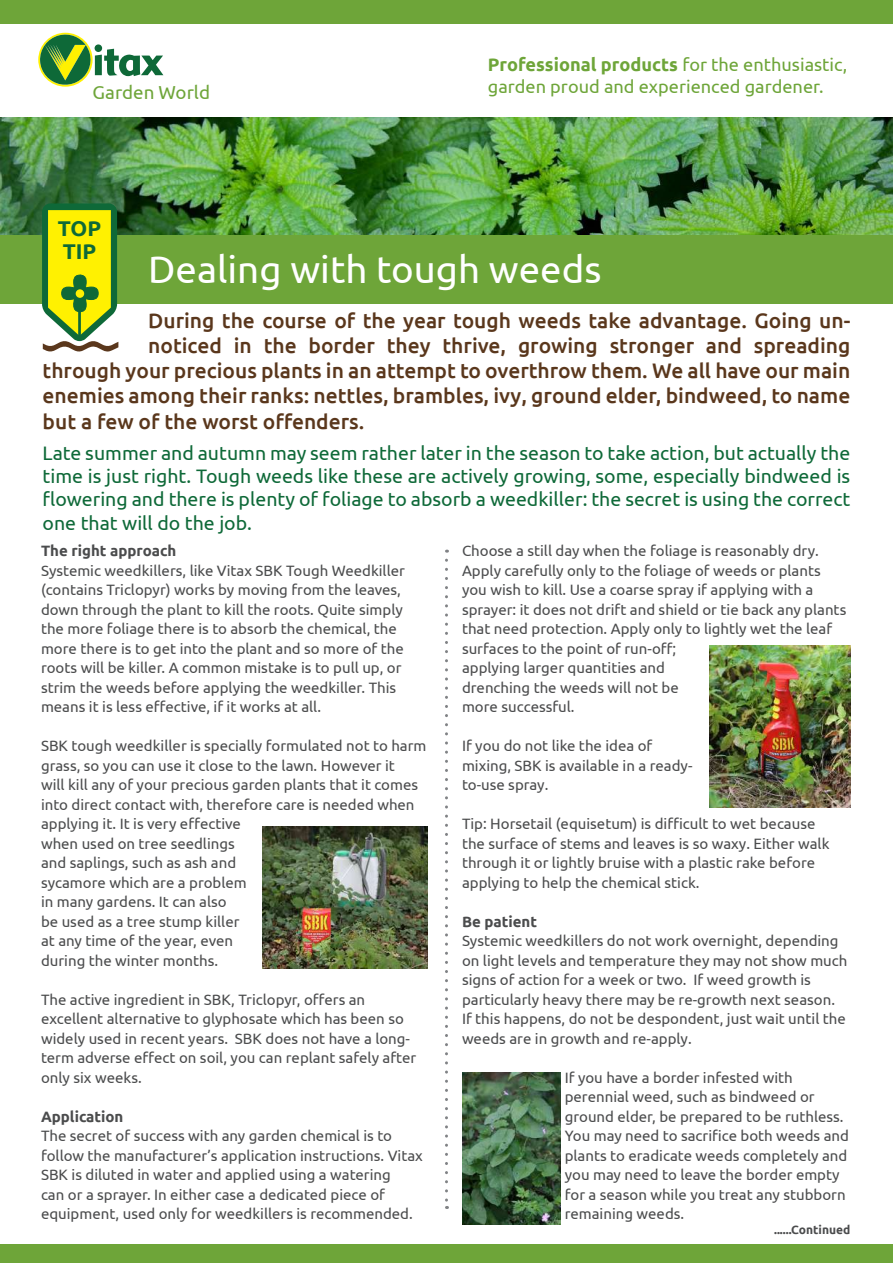
<style>
.page{position:relative;width:893px;height:1263px;background:#fff}
.page>*{position:absolute;margin:0;border:0;box-sizing:border-box;transform-origin:0 0}
.t1{font:38.4px "Ubuntu";color:#fff}
.t2{font:700 21.3px/23px "Ubuntu";color:#0e6938}
.t3{font:500 21px "Ubuntu";color:#5a371c}
.t4{font:19.5px/23.4px "Ubuntu";color:#0e6938;text-align:justify}
.t5{font:18.75px "Ubuntu";color:#6ea539}
.t6{font:18.15px/21.8px "Ubuntu";color:#6ea539}
.t7{font:15px/19.5px "Ubuntu";color:#4b4c4d}
.t8{font:700 15px "Ubuntu";color:#4b4c4d}
.t9{font:700 12px "Ubuntu";color:#4b4c4d}
.s1{font-weight:700}
</style>
<div class="page">
<img style="left:0;top:117px;width:893px;height:118px">
<img style="left:262px;top:826px;width:166px;height:142px">
<div style="left:0;top:0;width:893px;height:23px;background:#6ea539"></div>
<div style="left:0;top:1244px;width:893px;height:19px;background:#6ea539"></div>
<svg style="left:39px;top:32px;width:124px;height:54px"></svg>
<div style="left:95px;top:44px;width:7px;height:8px;background:#0e6938;border-radius:50%"></div>
<svg style="left:445px;top:560px;width:3px;height:649px"></svg>
<div style="left:0;top:235px;width:893px;height:68px;background:#6ea539"></div>
<svg style="left:42px;top:203px;width:76px;height:149px;background:#b7c633"></svg>
<div style="left:76px;top:289px;width:8px;height:9px;background:#fff101;border-radius:50%"></div>
<img style="left:709px;top:645px;width:141px;height:162px">
<img style="left:462px;top:1073px;width:98px;height:151px">
<p class="t5" style="left:93px;top:81px;width:119px">Garden World</p>
<p class="t6" style="left:488px;top:54px;width:361px"><span class="s1">Professional products</span> for the enthusiastic, garden proud and experienced gardener.</p>
<h2 class="t2" style="left:58px;top:217px;width:45px">TOP<br>TIP</h2>
<h1 class="t1" style="left:148px;top:246px;width:455px">Dealing with tough weeds</h1>
<h3 class="t3" style="left:148px;top:307px;width:704px">During the course of the year tough weeds take advantage. Going un-</h3>
<h3 class="t3" style="left:148px;top:332px;width:704px">noticed in the border they thrive, growing stronger and spreading</h3>
<h3 class="t3" style="left:43px;top:357px;width:809px">through your precious plants in an attempt to overthrow them. We all have our main</h3>
<h3 class="t3" style="left:43px;top:383px;width:809px">enemies among their ranks: nettles, brambles, ivy, ground elder, bindweed, to name</h3>
<h3 class="t3" style="left:43px;top:408px;width:323px">but a few of the worst offenders.</h3>
<p class="t4" style="left:43px;top:440px;width:809px">Late summer and autumn may seem rather later in the season to take action, but actually the time is just right. Tough weeds like these are actively growing, some, especially bindweed is flowering and there is plenty of foliage to absorb a weedkiller: the secret is using the correct one that will do the job.</p>
<p class="t8" style="left:41px;top:542px;width:137px">The right approach</p>
<p class="t7" style="left:41px;top:560px;width:365px">Systemic weedkillers, like Vitax SBK Tough Weedkiller (contains Triclopyr) works by moving from the leaves, down through the plant to kill the roots. Quite simply the more foliage there is to absorb the chemical, the more there is to get into the plant and so more of the roots will be killer. A common mistake is to pull up, or strim the weeds before applying the weedkiller. This means it is less effective, if it works at all.</p>
<p class="t7" style="left:41px;top:736px;width:387px">SBK tough weedkiller is specially formulated not to harm grass, so you can use it close to the lawn. However it<br>will kill any of your precious garden plants that it comes into direct contact with, therefore care is needed when applying it. It is very effective<br>when used on tree seedlings<br>and saplings, such as ash and<br>sycamore which are a problem<br>in many gardens. It can also<br>be used as a tree stump killer<br>at any time of the year, even<br>during the winter months.</p>
<p class="t7" style="left:41px;top:989px;width:377px">The active ingredient in SBK, Triclopyr, offers an excellent alternative to glyphosate which has been so widely used in recent years. SBK does not have a long&shy;term adverse effect on soil, you can replant safely after only six weeks.</p>
<p class="t8" style="left:41px;top:1107px;width:84px">Application</p>
<p class="t7" style="left:41px;top:1126px;width:383px">The secret of success with any garden chemical is to follow the manufacturer’s application instructions. Vitax SBK is diluted in water and applied using a watering<br>can or a sprayer. In either case a dedicated piece of equipment, used only for weedkillers is recommended.</p>
<p class="t7" style="left:462px;top:541px;width:386px">Choose a still day when the foliage is reasonably dry.<br>Apply carefully only to the foliage of weeds or plants you wish to kill. Use a coarse spray if applying with a sprayer: it does not drift and shield or tie back any plants that need protection. Apply only to lightly wet the leaf surfaces to the point of run-off;<br>applying larger quantities and<br>drenching the weeds will not be<br>more successful.</p>
<p class="t7" style="left:462px;top:736px;width:232px">If you do not like the idea of mixing, SBK is available in a ready&shy;to-use spray.</p>
<p class="t7" style="left:462px;top:814px;width:369px">Tip: Horsetail (equisetum) is difficult to wet because the surface of stems and leaves is so waxy. Either walk through it or lightly bruise with a plastic rake before applying to help the chemical stick.</p>
<p class="t8" style="left:462px;top:912px;width:77px">Be patient</p>
<p class="t7" style="left:462px;top:931px;width:387px">Systemic weedkillers do not work overnight, depending on light levels and temperature they may not show much signs of action for a week or two. If weed growth is particularly heavy there may be re-growth next season.<br>If this happens, do not be despondent, just wait until the weeds are in growth and re-apply.</p>
<p class="t7" style="left:565px;top:1067px;width:286px">If you have a border infested with perennial weed, such as bindweed or ground elder, be prepared to be ruthless.<br>You may need to sacrifice both weeds and plants to eradicate weeds completely and you may need to leave the border empty for a season while you treat any stubborn remaining weeds.</p>
<p class="t9" style="left:774px;top:1223px;width:78px">......Continued</p>
</div>
